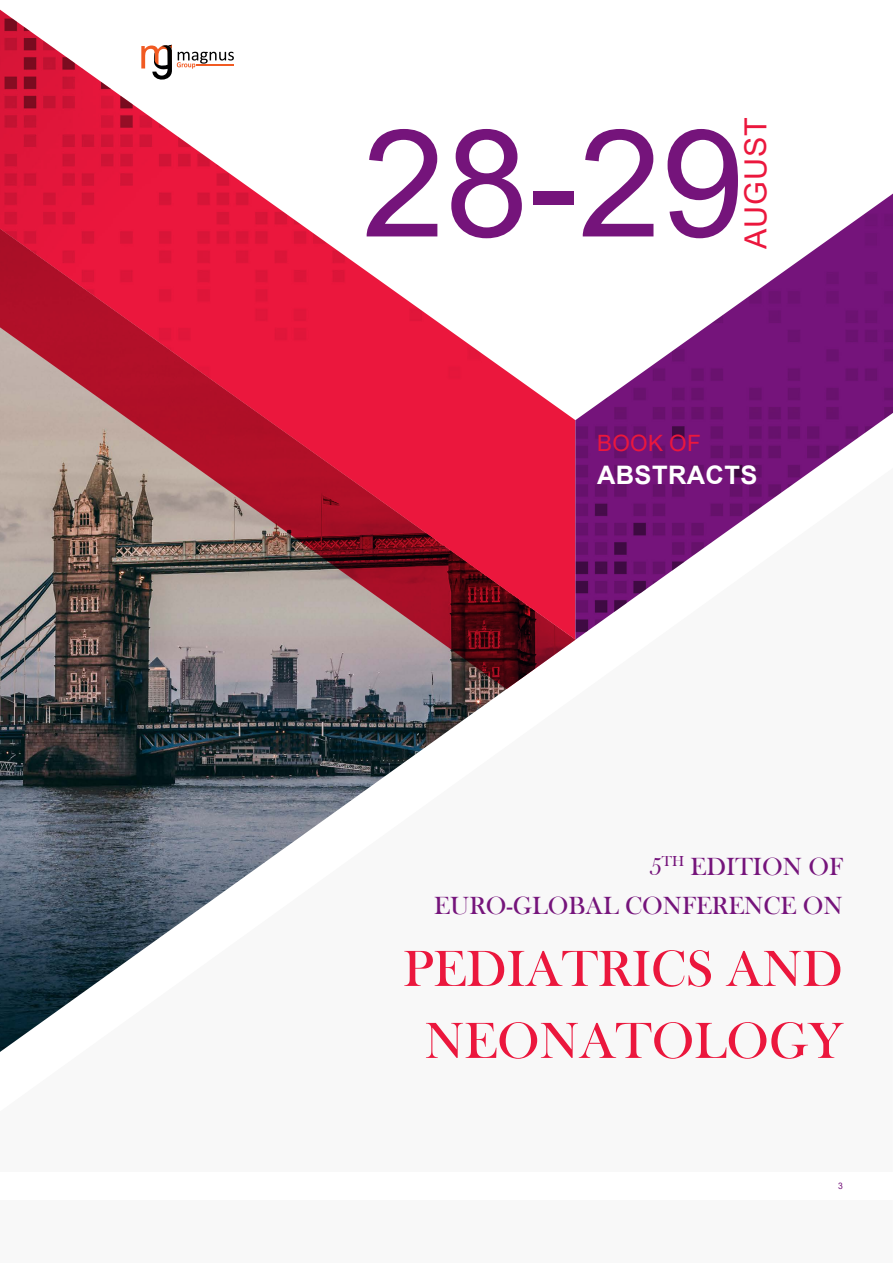
<style>
.page{position:relative;width:893px;height:1263px;background:#fff}
.page>*{position:absolute;margin:0;border:0;box-sizing:border-box;transform-origin:0 0}
.t1{font:149.55px "Arial";color:#75147b}
.t2{font:52.5px/72px "Bask Old Face";color:#eb173d;text-align:center}
.t3{font:30.45px "Arial";letter-spacing:.03em;color:#eb173d}
.t4{font:25.5px/39px "Bask Old Face";color:#75147b;text-align:right}
.t5{font:700 25.5px "Arial";letter-spacing:.015em;color:#fff}
.t6{font:22.5px "Arial";letter-spacing:.015em;color:#eb173d}
.t7{font:9px "Arial";color:#75147b;scale:.95 1}
</style>
<div class="page">
<img style="left:0;top:689px;width:507px;height:363px">
<svg style="left:0;top:640px;width:575px;height:49px;background:#857579"></svg>
<img style="left:0;top:9px;width:575px;height:631px">
<img style="left:575px;top:193px;width:318px;height:447px">
<h1 class="t1" style="left:362px;top:81px;width:384px">28-29</h1>
<p class="t3" style="left:735px;top:249px;width:133px;rotate:-90deg">AUGUST</p>
<p class="t6" style="left:597px;top:428px;width:105px">BOOK OF</p>
<p class="t5" style="left:597px;top:457px;width:162px">ABSTRACTS</p>
<p class="t4" style="left:434px;top:847px;width:410px">5<sup>TH</sup> EDITION OF<br>EURO-GLOBAL CONFERENCE ON</p>
<h2 class="t2" style="left:403px;top:934px;width:441px">PEDIATRICS AND<br>NEONATOLOGY</h2>
<p class="t7" style="left:838px;top:1180px;width:7px">3</p>
</div>
